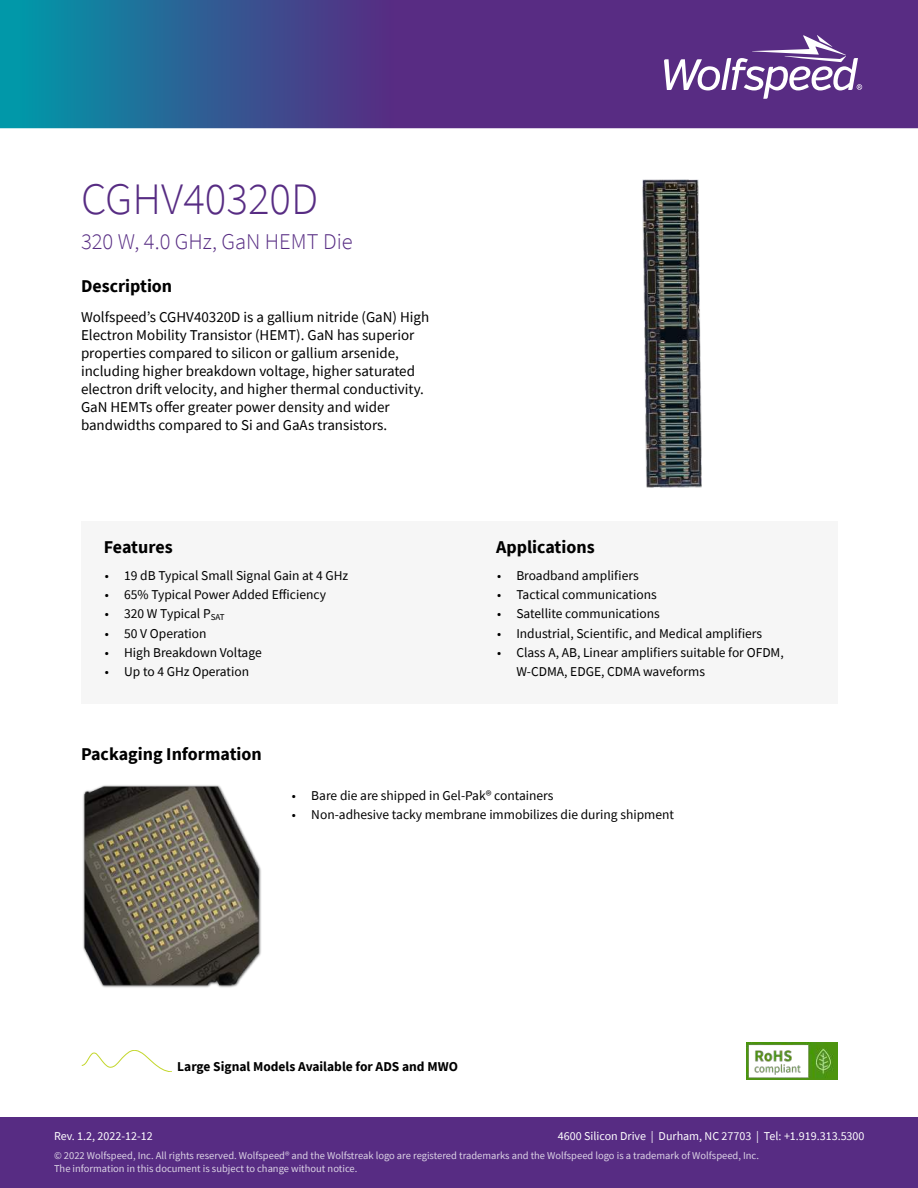
<style>
.page{position:relative;width:918px;height:1188px;background:#fff}
.page>*{position:absolute;margin:0;border:0;box-sizing:border-box;transform-origin:0 0}
.t1{font:300 45px "Source Sans Pro";color:#572c83}
.t2{font:300 22.5px "Source Sans Pro";color:#572c83}
.t3{font:700 18px "Source Sans Pro";color:#000}
.t4{font:15px/18px "Source Sans Pro";color:#000}
.t5{font:13.5px/19.4px "Source Sans Pro";color:#000}
.t6{font:700 13.5px "Source Sans Pro";color:#000}
.t7{font:12px "Source Sans Pro";color:#fff}
.t8{font:10.5px/12.6px "Source Sans Pro";color:#fff}
</style>
<div class="page">
<img style="left:0;top:0;width:918px;height:128px">
<svg style="left:664px;top:35px;width:198px;height:64px"></svg>
<div style="left:0;top:1118px;width:918px;height:70px;background:#572c83"></div>
<div style="left:81px;top:521px;width:756px;height:182px;background:#f6f6f6"></div>
<svg style="left:81px;top:1050px;width:91px;height:22px"></svg>
<img style="left:746px;top:1042px;width:91px;height:37px">
<img style="left:83px;top:785px;width:178px;height:203px">
<img style="left:642px;top:180px;width:59px;height:308px">
<h1 class="t1" style="left:81px;top:181px;width:239px">CGHV40320D</h1>
<h2 class="t2" style="left:81px;top:233px;width:273px">320 W, 4.0 GHz, GaN HEMT Die</h2>
<h3 class="t3" style="left:81px;top:279px;width:93px">Description</h3>
<p class="t4" style="left:81px;top:309px;width:350px">Wolfspeed’s CGHV40320D is a gallium nitride (GaN) High Electron Mobility Transistor (HEMT). GaN has superior properties compared to silicon or gallium arsenide, including higher breakdown voltage, higher saturated electron dri昀琀 velocity, and higher thermal conductivity.<br>GaN HEMTs o昀昀er greater power density and wider bandwidths compared to Si and GaAs transistors.</p>
<h3 class="t3" style="left:104px;top:540px;width:70px">Features</h3>
<p class="t5" style="left:105px;top:567px;width:245px">• 19 dB Typical Small Signal Gain at 4 GHz</p>
<p class="t5" style="left:105px;top:586px;width:223px">• 65% Typical Power Added E昀昀iciency</p>
<p class="t5" style="left:105px;top:605px;width:122px">• 320 W Typical P<sub>SAT</sub></p>
<p class="t5" style="left:105px;top:625px;width:103px">• 50 V Operation</p>
<p class="t5" style="left:105px;top:644px;width:158px">• High Breakdown Voltage</p>
<p class="t5" style="left:105px;top:663px;width:146px">• Up to 4 GHz Operation</p>
<h3 class="t3" style="left:81px;top:746px;width:182px">Packaging Information</h3>
<h3 class="t3" style="left:496px;top:540px;width:100px">Applications</h3>
<p class="t5" style="left:497px;top:567px;width:143px">• Broadband ampli昀椀ers</p>
<p class="t5" style="left:497px;top:586px;width:161px">• Tactical communications</p>
<p class="t5" style="left:497px;top:605px;width:164px">• Satellite communications</p>
<p class="t5" style="left:497px;top:625px;width:267px">• Industrial, Scienti昀椀c, and Medical ampli昀椀ers</p>
<p class="t5" style="left:516px;top:644px;width:269px;text-indent:-19px">• Class A, AB, Linear ampli昀椀ers suitable for OFDM,<br>W-CDMA, EDGE, CDMA waveforms</p>
<p class="t5" style="left:292px;top:787px;width:263px">• Bare die are shipped in Gel-Pak® containers</p>
<p class="t5" style="left:292px;top:806px;width:384px">• Non-adhesive tacky membrane immobilizes die during shipment</p>
<p class="t6" style="left:177px;top:1061px;width:282px">Large Signal Models Available for ADS and MWO</p>
<p class="t7" style="left:558px;top:1131px;width:308px">4600 Silicon Drive | Durham, NC 27703 | Tel: +1.919.313.5300</p>
<p class="t7" style="left:54px;top:1131px;width:100px">Rev. 1.2, 2022-12-12</p>
<p class="t8" style="left:54px;top:1150px;width:707px">© 2022 Wolfspeed, Inc. All rights reserved. Wolfspeed® and the Wolfstreak logo are registered trademarks and the Wolfspeed logo is a trademark of Wolfspeed, Inc.<br>The information in this document is subject to change without notice.</p>
</div>
